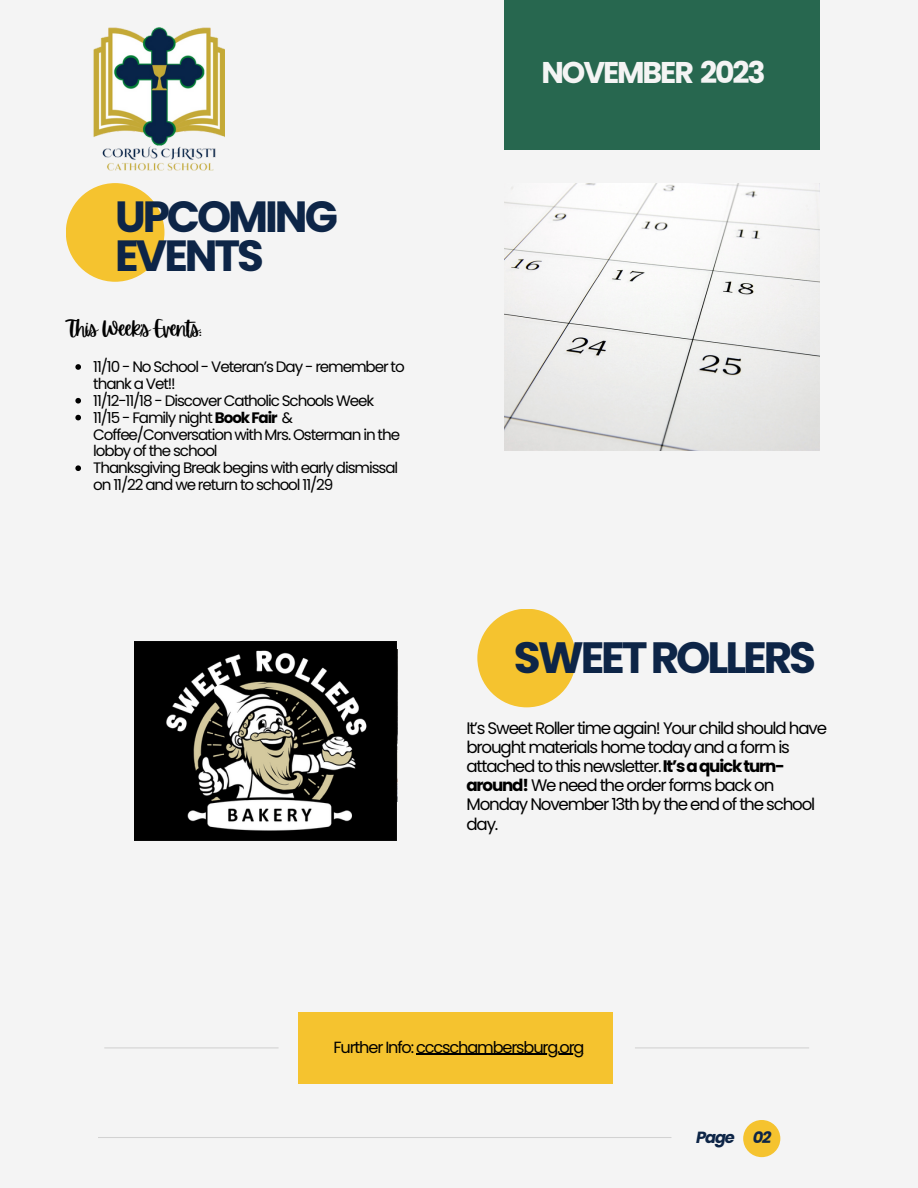
<style>
.page{position:relative;width:918px;height:1188px;background:#f4f4f4}
.page>*{position:absolute;margin:0;border:0;box-sizing:border-box;transform-origin:0 0}
.t1{font:700 43.8px "Poppins";letter-spacing:-.07em;color:#0d2547}
.t2{font:700 43.65px/39.2px "Poppins";letter-spacing:-.07em;color:#0d2547}
.t3{font:700 30px "Poppins";letter-spacing:-.07em;color:#f4f4f4}
.t4{font:20.85px "Apricots";letter-spacing:-.07em;color:#000}
.t5{font:16.65px/19.2px "Poppins";letter-spacing:-.07em;color:#000}
.t6{font:16.2px "Poppins";letter-spacing:-.07em;color:#000}
.t7{font:italic 700 16.2px "Poppins";letter-spacing:-.07em;color:#0d2547}
.t8{font:15.15px/16.8px "Poppins";letter-spacing:-.07em;color:#000}
.s1{font-weight:700}
</style>
<div class="page">
<div style="left:298px;top:1012px;width:315px;height:72px;background:#f5c32f"></div>
<hr style="left:98px;top:1137px;width:573px;height:1px;background:#000">
<hr style="left:104px;top:1047px;width:175px;height:1px;background:#000">
<hr style="left:635px;top:1047px;width:174px;height:1px;background:#000">
<div style="left:66px;top:183px;width:98px;height:99px;background:#f5c32f;border-radius:50%"></div>
<div style="left:477px;top:609px;width:99px;height:98px;background:#f5c32f;border-radius:50%"></div>
<div style="left:743px;top:1120px;width:37px;height:37px;background:#f5c32f;border-radius:50%"></div>
<img style="left:505px;top:183px;width:315px;height:268px">
<div style="left:505px;top:0;width:315px;height:150px;background:#27674f"></div>
<img style="left:93px;top:27px;width:132px;height:144px">
<img style="left:134px;top:641px;width:263px;height:199px">
<hr style="left:416px;top:1054px;width:167px;height:1px;background:#000">
<svg style="left:75px;top:364px;width:6px;height:6px"></svg>
<svg style="left:75px;top:398px;width:6px;height:6px"></svg>
<svg style="left:75px;top:415px;width:6px;height:5px"></svg>
<svg style="left:75px;top:465px;width:6px;height:6px"></svg>
<p class="t2" style="left:115px;top:197px;width:224px">UPCOMING<br>EVENTS</p>
<p class="t4" style="left:68px;top:317px;width:136px">This Week’s Events:</p>
<p class="t8" style="left:93px;top:358px;width:313px">11/10 - No School - Veteran’s Day - remember to thank a Vet!!</p>
<p class="t8" style="left:93px;top:392px;width:282px">11/12-11/18 - Discover Catholic Schools Week</p>
<p class="t8" style="left:93px;top:409px;width:308px">11/15 - Family night <span class="s1">BookFair</span> &amp;<br>Coffee/Conversation with Mrs. Osterman in the lobby of the school</p>
<p class="t8" style="left:93px;top:460px;width:306px">Thanksgiving Break begins with early dismissal on 11/22 and we return to school 11/29</p>
<p class="t3" style="left:542px;top:51px;width:226px">NOVEMBER 2023</p>
<p class="t1" style="left:514px;top:627px;width:304px">SWEETROLLERS</p>
<p class="t5" style="left:467px;top:719px;width:362px">It’s Sweet Roller time again! Your child should have brought materials home today and a form is attached to this newsletter.<span class="s1">It’saquickturn&shy;around!</span> We need the order forms back on Monday November 13th by the end of the school day.</p>
<p class="t6" style="left:333px;top:1036px;width:253px">Further Info: cccschambersburg.org</p>
<p class="t7" style="left:696px;top:1126px;width:40px">Page</p>
<p class="t7" style="left:753px;top:1126px;width:20px">02</p>
</div>
